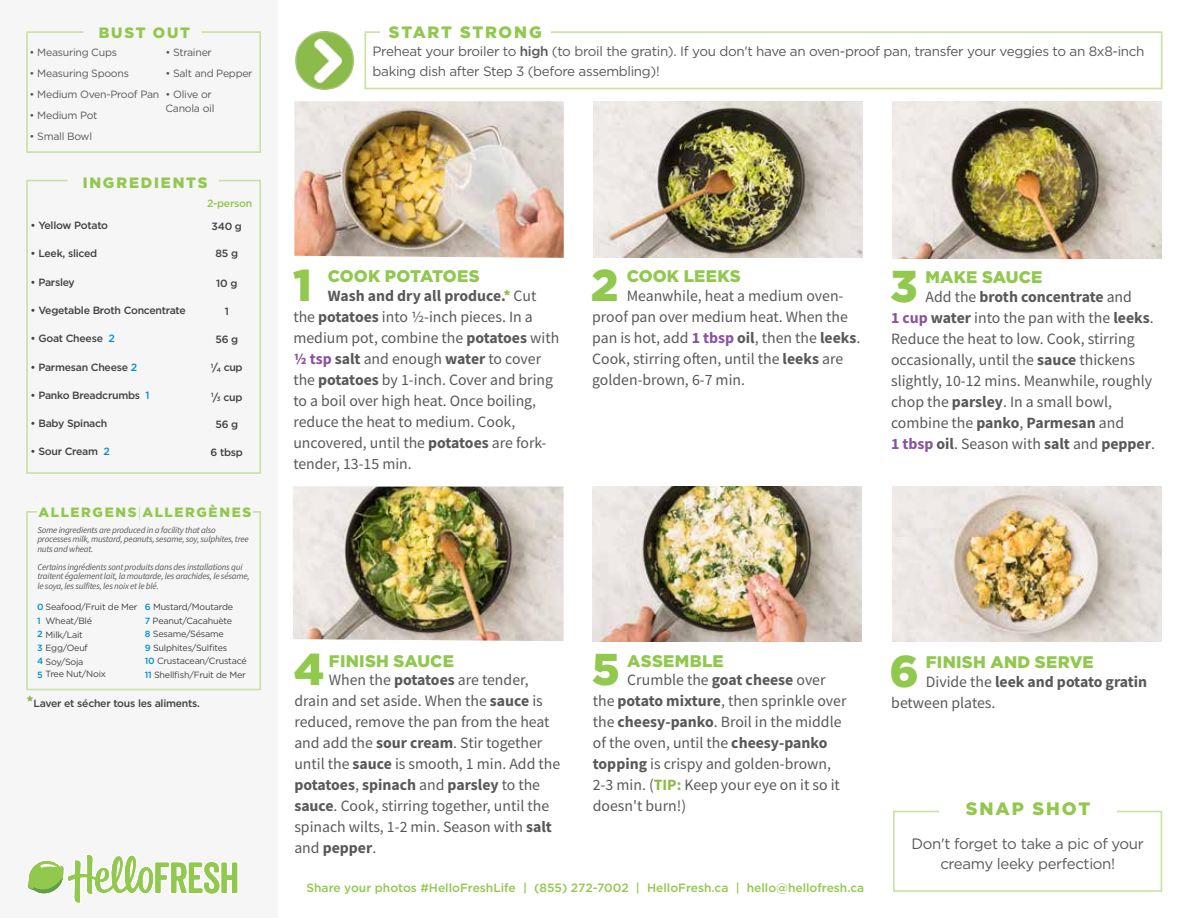
<style>
.page{position:relative;width:1188px;height:918px;background:#fff}
.page>*{position:absolute;margin:0;border:0;box-sizing:border-box;transform-origin:0 0}
.t1{font:900 44.55px "Gotham";color:#91c84e}
.t2{font:900 18px "Gotham";letter-spacing:.105em;color:#91c84e}
.t3{font:900 16.8px "Gotham";letter-spacing:.01em;color:#91c84e}
.t4{font:900 16.5px "Gotham";letter-spacing:.105em;color:#91c84e}
.t5{font:15.75px/21px "Source Sans Pro";color:#58595b}
.t6{font:15px/20.1px "Gotham";letter-spacing:-.025em;color:#58595b;text-align:center}
.t7{font:900 15px "Gotham";letter-spacing:.12em;color:#91c84e}
.t8{font:13.5px/19.5px "Gotham";letter-spacing:-.025em;color:#58595b}
.t9{font:900 13.5px "Gotham";letter-spacing:.13em;color:#91c84e}
.t10{font:500 12px "Gotham";color:#91c84e}
.t11{font:500 10.5px "Gotham";letter-spacing:-.025em;color:#414042}
.t12{font:10.5px/13.5px "Gotham";letter-spacing:-.025em;color:#58595b}
.t13{font:500 10.5px "Gotham";letter-spacing:-.025em;color:#91c84e}
.t14{font:italic 9px/9.8px "Source Sans Pro";letter-spacing:-.025em;color:#58595b}
.t15{font:9px/13.5px "Gotham";letter-spacing:-.025em;color:#414042}
.t16{font:500 9px "Gotham";color:#008fd5}
.s1{font-size:6.15px}
.s2{color:#008fd5}
.s3{font-family:"Source Sans Pro";font-weight:200}
.s4{font-weight:500;color:#008fd5}
.s5{font-family:"Source Sans Pro";font-weight:700;font-size:15.75px;color:#8cba42}
.s6{font-weight:500}
.s7{font-weight:700}
.s8{font-weight:700;color:#8cba42}
.s9{font-weight:700;color:#8953a0}
</style>
<div class="page">
<div style="left:0;top:0;width:278px;height:918px;background:#f6f6f6"></div>
<img style="left:294px;top:101px;width:270px;height:157px">
<img style="left:593px;top:101px;width:269px;height:157px">
<img style="left:593px;top:487px;width:269px;height:154px">
<img style="left:892px;top:487px;width:269px;height:154px">
<img style="left:293px;top:487px;width:270px;height:154px">
<img style="left:892px;top:102px;width:269px;height:156px">
<svg style="left:26px;top:31px;width:235px;height:122px"></svg>
<svg style="left:26px;top:179px;width:235px;height:295px"></svg>
<svg style="left:893px;top:810px;width:270px;height:82px"></svg>
<div style="left:940px;top:802px;width:177px;height:27px;background:#fff"></div>
<img style="left:295px;top:31px;width:70px;height:58px">
<svg style="left:26px;top:511px;width:235px;height:180px"></svg>
<div style="left:37px;top:507px;width:216px;height:19px;background:#f6f6f6"></div>
<div style="left:365px;top:31px;width:797px;height:58px;border:2px solid #cae2a3"></div>
<div style="left:380px;top:26px;width:171px;height:17px;background:#fff"></div>
<svg style="left:27px;top:855px;width:211px;height:48px"></svg>
<p class="t7" style="left:99px;top:24px;width:93px">BUST OUT</p>
<p class="t12" style="left:30px;top:45px;width:89px">• Measuring Cups</p>
<p class="t12" style="left:30px;top:66px;width:101px">• Measuring Spoons</p>
<p class="t12" style="left:30px;top:87px;width:131px">• Medium Oven-Proof Pan</p>
<p class="t12" style="left:30px;top:108px;width:69px">• Medium Pot</p>
<p class="t12" style="left:30px;top:130px;width:64px">• Small Bowl</p>
<p class="t7" style="left:83px;top:174px;width:126px">INGREDIENTS</p>
<p class="t11" style="left:31px;top:219px;width:79px">• Yellow Potato</p>
<p class="t11" style="left:212px;top:220px;width:32px">340 g</p>
<p class="t11" style="left:216px;top:246px;width:24px">85 g</p>
<p class="t11" style="left:216px;top:276px;width:23px">10 g</p>
<p class="t11" style="left:225px;top:305px;width:6px">1</p>
<p class="t11" style="left:215px;top:332px;width:24px">56 g</p>
<p class="t11" style="left:211px;top:361px;width:33px"><sup>1</sup>/<span class="s1">4</span> cup</p>
<p class="t11" style="left:211px;top:390px;width:33px"><sup>1</sup>/<span class="s1">3</span> cup</p>
<p class="t11" style="left:215px;top:417px;width:24px">56 g</p>
<p class="t11" style="left:211px;top:445px;width:34px">6 tbsp</p>
<p class="t12" style="left:165px;top:45px;width:48px">• Strainer</p>
<p class="t12" style="left:165px;top:66px;width:89px">• Salt and Pepper</p>
<p class="t12" style="left:165px;top:87px;width:51px">• Olive or<br>Canola oil</p>
<p class="t13" style="left:207px;top:196px;width:47px">2-person</p>
<p class="t11" style="left:31px;top:246px;width:68px">• Leek, sliced</p>
<p class="t11" style="left:31px;top:275px;width:46px">• Parsley</p>
<p class="t11" style="left:31px;top:303px;width:157px">• Vegetable Broth Concentrate</p>
<p class="t11" style="left:31px;top:331px;width:86px">• Goat Cheese <span class="s2">2</span></p>
<p class="t11" style="left:31px;top:361px;width:108px">• Parmesan Cheese <span class="s2">2</span></p>
<p class="t11" style="left:31px;top:389px;width:121px">• Panko Breadcrumbs <span class="s2">1</span></p>
<p class="t11" style="left:31px;top:416px;width:78px">• Baby Spinach</p>
<p class="t11" style="left:31px;top:444px;width:81px">• Sour Cream <span class="s2">2</span></p>
<p class="t9" style="left:39px;top:505px;width:214px">ALLERGENS<span class="s3">|</span>ALLERGÈNES</p>
<p class="t14" style="left:37px;top:525px;width:213px">Some ingredients are produced in a facility that also processes milk, mustard, peanuts, sesame, soy, sulphites, tree nuts and wheat.</p>
<p class="t14" style="left:37px;top:562px;width:214px">Certains ingrédients sont produits dans des installations qui traitent également lait, la moutarde, les arachides, le sésame, le soya, les sulfites, les noix et le blé.</p>
<p class="t15" style="left:37px;top:600px;width:102px"><span class="s4">0</span> Seafood/Fruit de Mer</p>
<p class="t15" style="left:46px;top:614px;width:48px">Wheat/Blé</p>
<p class="t15" style="left:37px;top:627px;width:47px"><span class="s4">2</span> Milk/Lait</p>
<p class="t15" style="left:37px;top:641px;width:52px"><span class="s4">3</span> Egg/Oeuf</p>
<p class="t15" style="left:37px;top:654px;width:48px"><span class="s4">4</span> Soy/Soja</p>
<p class="t15" style="left:46px;top:666px;width:62px">Tree Nut/Noix</p>
<p class="t15" style="left:145px;top:600px;width:103px"><span class="s4">6</span> Mustard/Moutarde<br><span class="s4">7</span> Peanut/Cacahuète<br><span class="s4">8</span> Sesame/Sésame<br><span class="s4">9</span> Sulphites/Sulfites<br><span class="s4">10</span> Crustacean/Crustacé<br><span class="s4">11</span> Shellfish/Fruit de Mer</p>
<p class="t16" style="left:37px;top:615px;width:5px">1</p>
<p class="t16" style="left:37px;top:669px;width:7px">5</p>
<p class="t11" style="left:26px;top:696px;width:175px"><span class="s5">*</span>Laver et sécher tous les aliments.</p>
<p class="t4" style="left:389px;top:23px;width:154px">START STRONG</p>
<p class="t8" style="left:373px;top:41px;width:773px">Preheat your broiler to <span class="s6">high</span> (to broil the gratin). If you don't have an oven-proof pan, transfer your veggies to an 8x8-inch baking dish after Step 3 (before assembling)!</p>
<h1 class="t1" style="left:293px;top:259px;width:20px">1</h1>
<p class="t3" style="left:328px;top:266px;width:153px">COOK POTATOES</p>
<p class="t5" style="left:293px;top:285px;width:267px;text-indent:34px"><span class="s7">Wash and dry all produce.</span><span class="s8">*</span> Cut the <span class="s7">potatoes</span> into 1/2-inch pieces. In a medium pot, combine the <span class="s7">potatoes</span> with <span class="s9">1/2 tsp</span> <span class="s7">salt</span> and enough <span class="s7">water</span> to cover the <span class="s7">potatoes</span> by 1-inch. Cover and bring to a boil over high heat. Once boiling, reduce the heat to medium. Cook, uncovered, until the <span class="s7">potatoes</span> are fork&shy;tender, 13-15 min.</p>
<h1 class="t1" style="left:591px;top:259px;width:29px">2</h1>
<p class="t3" style="left:627px;top:266px;width:116px">COOK LEEKS</p>
<p class="t5" style="left:592px;top:285px;width:270px;text-indent:34px">Meanwhile, heat a medium oven&shy;proof pan over medium heat. When the pan is hot, add <span class="s9">1 tbsp</span> <span class="s7">oil</span>, then the <span class="s7">leeks</span>.<br>Cook, stirring often, until the <span class="s7">leeks</span> are golden-brown, 6-7 min.</p>
<h1 class="t1" style="left:890px;top:261px;width:29px">3</h1>
<p class="t3" style="left:926px;top:268px;width:118px">MAKE SAUCE</p>
<p class="t5" style="left:891px;top:286px;width:265px;text-indent:34px">Add the <span class="s7">broth concentrate</span> and<br><span class="s9">1 cup</span> <span class="s7">water</span> into the pan with the <span class="s7">leeks</span>.<br>Reduce the heat to low. Cook, stirring occasionally, until the <span class="s7">sauce</span> thickens slightly, 10-12 mins. Meanwhile, roughly chop the <span class="s7">parsley</span>. In a small bowl, combine the <span class="s7">panko</span>, <span class="s7">Parmesan</span> and<br><span class="s9">1 tbsp</span> <span class="s7">oil</span>. Season with <span class="s7">salt</span> and <span class="s7">pepper</span>.</p>
<h1 class="t1" style="left:294px;top:644px;width:32px">4</h1>
<p class="t3" style="left:329px;top:651px;width:127px">FINISH SAUCE</p>
<p class="t5" style="left:294px;top:670px;width:267px;text-indent:34px">When the <span class="s7">potatoes</span> are tender, drain and set aside. When the <span class="s7">sauce</span> is reduced, remove the pan from the heat and add the <span class="s7">sour cream</span>. Stir together until the <span class="s7">sauce</span> is smooth, 1 min. Add the <span class="s7">potatoes</span>, <span class="s7">spinach</span> and <span class="s7">parsley</span> to the <span class="s7">sauce</span>. Cook, stirring together, until the spinach wilts, 1-2 min. Season with <span class="s7">salt </span>and <span class="s7">pepper</span>.</p>
<h1 class="t1" style="left:592px;top:644px;width:30px">5</h1>
<p class="t3" style="left:627px;top:651px;width:98px">ASSEMBLE</p>
<p class="t5" style="left:593px;top:670px;width:255px;text-indent:34px">Crumble the <span class="s7">goat cheese</span> over the <span class="s7">potato mixture</span>, then sprinkle over the <span class="s7">cheesy-panko</span>. Broil in the middle of the oven, until the <span class="s7">cheesy-panko topping</span> is crispy and golden-brown,<br>2-3 min. (<span class="s8">TIP:</span> Keep your eye on it so it doesn't burn!)</p>
<h1 class="t1" style="left:889px;top:645px;width:31px">6</h1>
<p class="t3" style="left:926px;top:652px;width:170px">FINISH AND SERVE</p>
<p class="t5" style="left:891px;top:671px;width:257px;text-indent:34px">Divide the <span class="s7">leek and potato gratin </span>between plates.</p>
<p class="t2" style="left:966px;top:798px;width:126px">SNAP SHOT</p>
<p class="t6" style="left:912px;top:833px;width:234px">Don't forget to take a pic of your creamy leeky perfection!</p>
<p class="t10" style="left:307px;top:880px;width:559px">Share your photos #HelloFreshLife | (855) 272-7002 | HelloFresh.ca | hello@hellofresh.ca</p>
</div>
